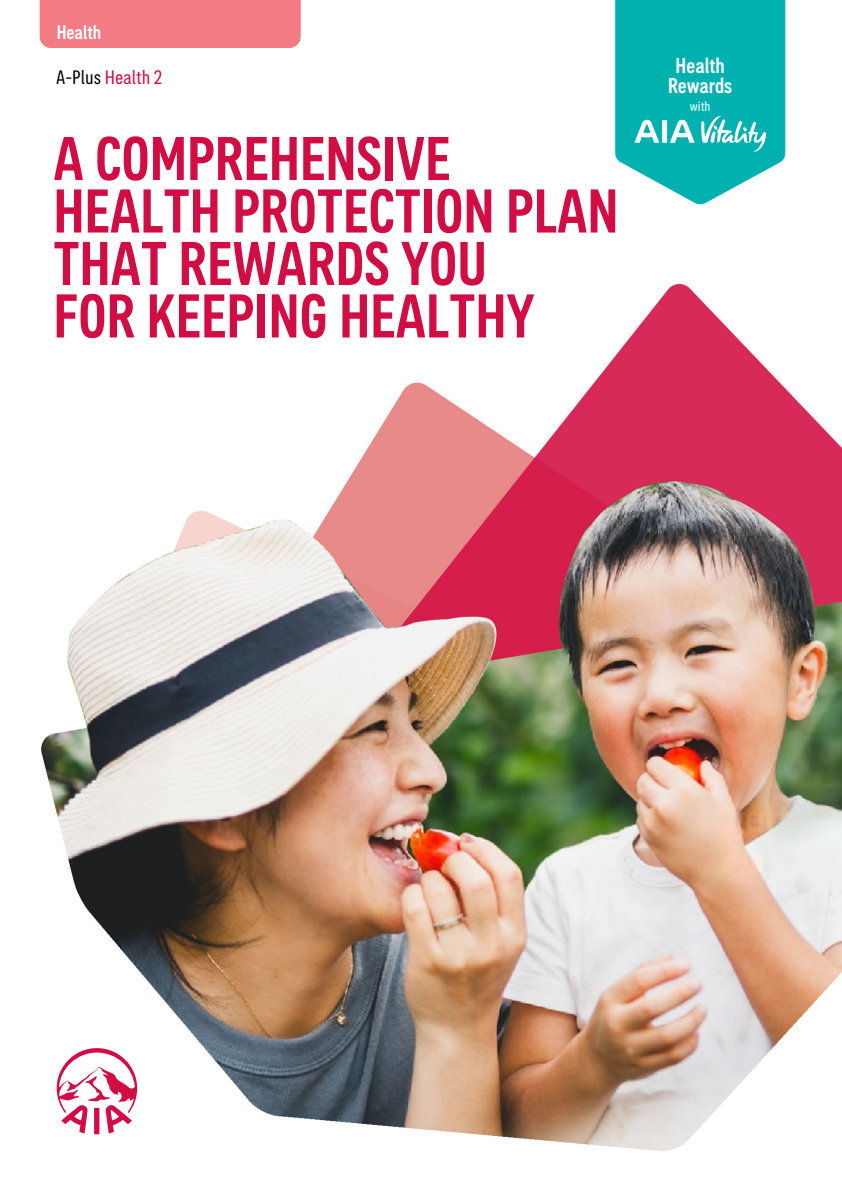
<style>
.page{position:relative;width:842px;height:1191px;background:#fff}
.page>*{position:absolute;margin:0;border:0;box-sizing:border-box;transform-origin:0 0}
.t1{font:500 condensed 63.4px/52.4px "AIA Everest";color:#d20d44}
.t2{font:500 condensed 22px/20px "AIA Everest";color:#fff;text-align:center}
.t3{font:condensed 20px "AIA Everest";color:#d20d44}
.t4{font:500 condensed 20px "AIA Everest";color:#fff}
.t5{font:condensed 14px "AIA Everest";color:#fff}
.s1{color:#050504}
</style>
<div class="page">
<img style="left:39px;top:0;width:803px;height:1152px">
<svg style="left:57px;top:1048px;width:80px;height:86px"></svg>
<svg style="left:615px;top:0;width:170px;height:205px;background:#25bcbb"></svg>
<div style="left:40px;top:0;width:261px;height:48px;background:#f27b84"></div>
<p class="t4" style="left:57px;top:21px;width:46px">Health</p>
<p class="t3" style="left:56px;top:66px;width:108px"><span class="s1">A-Plus</span> Health 2</p>
<p class="t1" style="left:53px;top:131px;width:567px">A COMPREHENSIVE<br>HEALTH PROTECTION PLAN<br>THAT REWARDS YOU<br>FOR KEEPING HEALTHY</p>
<p class="t2" style="left:668px;top:55px;width:66px">Health<br>Rewards</p>
<p class="t5" style="left:690px;top:98px;width:22px">with</p>
</div>
